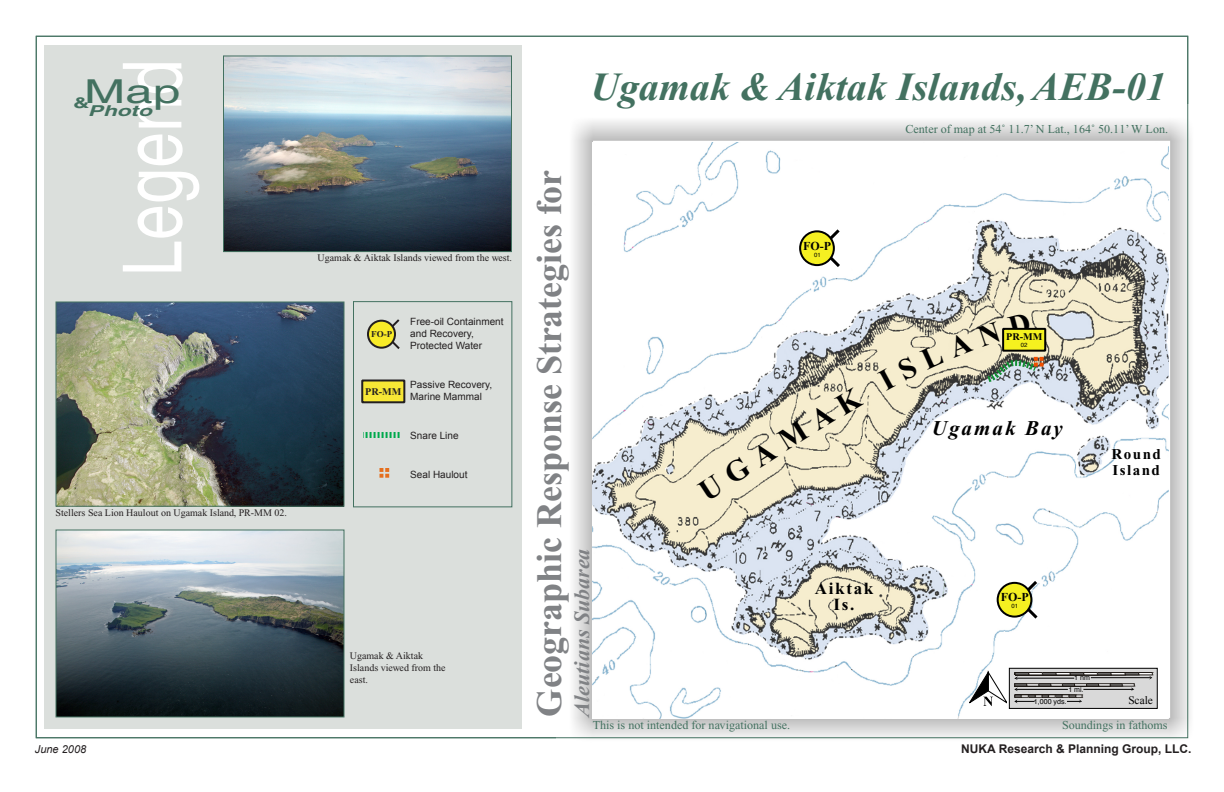
<style>
.page{position:relative;width:1224px;height:792px;background:#fff}
.page>*{position:absolute;margin:0;border:0;box-sizing:border-box;transform-origin:0 0}
.t1{font:81.6px "Helvetica";color:#fff;scale:.79 1}
.Main_Header{font:italic 700 40px "Times New Roman";color:#437160}
.Secondary_Map_Head{font:700 36px "Times New Roman";color:#808285}
.t2{font:33px "Helvetica";color:#437160;scale:1.5 1}
.Secondary_Map_Head-2{font:italic 700 22px "Times New Roman";color:#808285}
.t3{font:italic 700 21px "Times New Roman";letter-spacing:.1em;color:#000}
.t4{font:700 17px/16px "Times New Roman";letter-spacing:.1em;color:#000;text-align:center}
.t5{font:700 15px/16px "Times New Roman";letter-spacing:.1em;color:#000}
.t6{font:italic 700 15px "Helvetica";color:#437160;scale:1.5 1}
.t7{font:700 15px "Helvetica";color:#437160;scale:1.5 1}
.map_notes{font:12.1px "Times New Roman";color:#437160}
.Tim_s_Name{font:700 12px "Arial";color:#231f20}
.t8{font:700 12px "Times New Roman";color:#000}
.t9{font:11.3px "Times New Roman";color:#000}
.t10{font:italic 11px "Arial";color:#231f20}
.t11{font:700 10.2px "Times New Roman";color:#000}
.t12{font:700 10.2px "Times New Roman";color:#231f20}
.photo_caption{font:10px/12px "Times New Roman";color:#231f20}
.legend_definitions{font:10px/12px "Arial";color:#231f20}
.t13{font:700 9px "Times New Roman";color:#231f20}
.t14{font:7.1px/11.6px "Helvetica";color:#000}
.t15{font:6px "Helvetica";color:#000}
</style>
<div class="page">
<img style="left:556px;top:105px;width:634px;height:634px">
<div style="left:45px;top:45px;width:477px;height:684px;background:#dbdfdc"></div>
<div style="left:353px;top:302px;width:159px;height:205px;border:1px solid #437160"></div>
<svg style="left:385px;top:319px;width:15px;height:30px"></svg>
<div style="left:368px;top:321px;width:27px;height:27px;background:#f8eb28;border-radius:50%"></div>
<div style="left:367px;top:320px;width:29px;height:29px;border:2px solid #231f20;border-radius:50%"></div>
<img style="left:225px;top:58px;width:285px;height:192px">
<div style="left:223px;top:56px;width:289px;height:196px;border:1px solid #437160"></div>
<img style="left:58px;top:304px;width:284px;height:201px">
<div style="left:56px;top:302px;width:288px;height:205px;border:1px solid #437160"></div>
<img style="left:58px;top:532px;width:284px;height:183px">
<div style="left:56px;top:530px;width:288px;height:187px;border:1px solid #437160"></div>
<img style="left:592px;top:142px;width:576px;height:576px">
<div style="left:1009px;top:668px;width:148px;height:40px;background:#d9d9d9"></div>
<div style="left:1009px;top:668px;width:148px;height:41px;border:1px solid #000"></div>
<hr style="left:1015px;top:673px;width:137px;height:2px;background:#fff">
<hr style="left:1015px;top:672px;width:137px;height:1px;background:#1f1a16">
<hr style="left:1015px;top:675px;width:137px;height:1px;background:#1f1a16">
<hr style="left:1015px;top:673px;width:124px;height:2px;background:#71706f">
<hr style="left:1015px;top:673px;width:110px;height:2px;background:#fff">
<hr style="left:1015px;top:673px;width:96px;height:2px;background:#71706f">
<hr style="left:1015px;top:673px;width:82px;height:2px;background:#fff">
<hr style="left:1015px;top:686px;width:119px;height:1px;background:#1f1a16">
<div style="left:1014px;top:684px;width:120px;height:2px;border:1px solid #1f1a16"></div>
<hr style="left:1083px;top:689px;width:50px;height:1px;background:#000">
<svg style="left:1131px;top:686px;width:4px;height:5px"></svg>
<svg style="left:1014px;top:672px;width:74px;height:31px"></svg>
<hr style="left:1091px;top:677px;width:60px;height:1px;background:#000">
<svg style="left:1149px;top:672px;width:4px;height:8px"></svg>
<svg style="left:820px;top:226px;width:23px;height:44px"></svg>
<div style="left:800px;top:231px;width:34px;height:34px;background:#f5f021;border-radius:50%"></div>
<div style="left:799px;top:230px;width:36px;height:36px;border:2px solid #000;border-radius:50%"></div>
<svg style="left:1018px;top:578px;width:23px;height:44px"></svg>
<div style="left:998px;top:583px;width:33px;height:34px;background:#f5f021;border-radius:50%"></div>
<div style="left:997px;top:582px;width:35px;height:36px;border:2px solid #000;border-radius:50%"></div>
<div style="left:1002px;top:328px;width:44px;height:24px;border:2px solid #000"></div>
<svg style="left:969px;top:670px;width:38px;height:36px"></svg>
<div style="left:362px;top:380px;width:42px;height:22px;background:#f7e735"></div>
<div style="left:361px;top:380px;width:44px;height:23px;border:2px solid #231f20"></div>
<svg style="left:365px;top:432px;width:35px;height:6px"></svg>
<svg style="left:379px;top:468px;width:10px;height:10px"></svg>
<svg style="left:697px;top:386px;width:167px;height:116px;background:#e0dbc6"></svg>
<svg style="left:877px;top:313px;width:167px;height:78px;background:#cfcbab"></svg>
<p class="t1" style="left:105px;top:276px;width:276px;rotate:-90deg">Legend</p>
<p class="t2" style="left:84px;top:72px;width:66px">Map</p>
<p class="t7" style="left:73px;top:94px;width:12px">&amp;</p>
<p class="t6" style="left:88px;top:101px;width:44px">Photo</p>
<p class="photo_caption" style="left:56px;top:506px;width:233px">Stellers Sea Lion Haulout on Ugamak Island, PR-MM 02.</p>
<p class="photo_caption" style="left:318px;top:251px;width:196px">Ugamak &amp; Aiktak Islands viewed from the west.</p>
<p class="t13" style="left:371px;top:329px;width:22px">FO-P</p>
<p class="t12" style="left:365px;top:385px;width:38px">PR-MM</p>
<p class="legend_definitions" style="left:410px;top:316px;width:95px">Free-oil Containment and Recovery,<br>Protected Water</p>
<p class="legend_definitions" style="left:410px;top:379px;width:84px">Passive Recovery,<br>Marine Mammal</p>
<p class="legend_definitions" style="left:410px;top:430px;width:50px">Snare Line</p>
<p class="legend_definitions" style="left:410px;top:469px;width:59px">Seal Haulout</p>
<p class="photo_caption" style="left:350px;top:650px;width:97px">Ugamak &amp; Aiktak<br>Islands viewed from the east.</p>
<p class="Main_Header" style="left:590px;top:65px;width:577px">Ugamak &amp; Aiktak Islands, AEB-01</p>
<p class="map_notes" style="left:905px;top:123px;width:264px">Center of map at 54˚ 11.7’ N Lat., 164˚ 50.11’ W Lon.</p>
<p class="Secondary_Map_Head" style="left:529px;top:716px;width:548px;rotate:-90deg">Geographic Response Strategies for</p>
<p class="Secondary_Map_Head-2" style="left:570px;top:716px;width:169px;rotate:-90deg">Aleutians Subarea</p>
<p class="map_notes" style="left:593px;top:719px;width:199px">This is not intended for navigational use.</p>
<p class="t8" style="left:803px;top:239px;width:29px">FO-P</p>
<p class="t15" style="left:814px;top:250px;width:8px">01</p>
<p class="t4" style="left:815px;top:580px;width:60px">Aiktak<br>Is.</p>
<p class="t15" style="left:926px;top:405px;width:8px">01</p>
<p class="t11" style="left:1006px;top:331px;width:38px">PR-MM</p>
<p class="t15" style="left:1021px;top:340px;width:8px">02</p>
<p class="t3" style="left:932px;top:417px;width:133px">Ugamak Bay</p>
<p class="t5" style="left:1112px;top:446px;width:51px">Round<br>Island</p>
<p class="t8" style="left:1001px;top:590px;width:29px">FO-P</p>
<p class="t15" style="left:1012px;top:601px;width:8px">01</p>
<p class="t14" style="left:1068px;top:672px;width:23px;text-indent:6px">1 nm<br>1 mi.</p>
<p class="t14" style="left:1034px;top:695px;width:34px">1,000 yds.</p>
<p class="t9" style="left:1128px;top:694px;width:26px">Scale</p>
<p class="map_notes" style="left:1062px;top:719px;width:107px">Soundings in fathoms</p>
<p class="t10" style="left:35px;top:743px;width:53px">June 2008</p>
<p class="Tim_s_Name" style="left:961px;top:743px;width:232px">NUKA Research &amp; Planning Group, LLC.</p>
</div>
